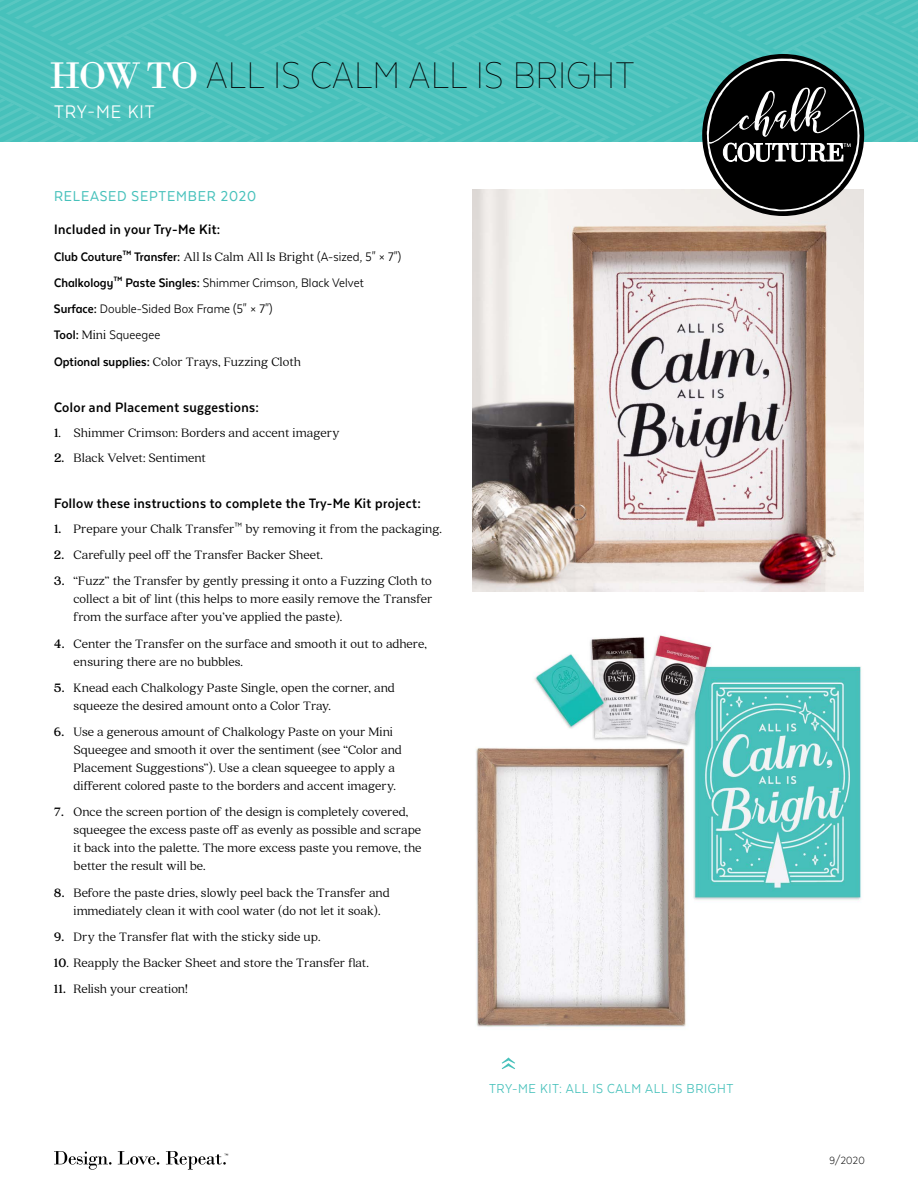
<style>
.page{position:relative;width:918px;height:1188px;background:#fff}
.page>*{position:absolute;margin:0;border:0;box-sizing:border-box;transform-origin:0 0}
.t1{font:100 42.75px "Texta Narrow";color:#000}
.t2{font:21px "Texta Narrow Alt";letter-spacing:.05em;color:#fff}
.t3{font:16.5px "Texta Narrow";letter-spacing:.05em;color:#47c1bb}
.t4{font:700 15.75px "Texta Narrow";letter-spacing:.025em;color:#000}
.t5{font:15px "Texta Narrow";letter-spacing:.04em;color:#47c1bb}
.t6{font:14.25px/26.2px "Texta Narrow Alt";letter-spacing:.005em;color:#000}
.t7{font:300 13.5px/18px "Quincy CF";letter-spacing:.005em;color:#000}
.t8{font:300 12px "Texta Narrow";color:#000}
.s1{font-family:"Bodoni";font-weight:400;font-size:39px;color:#fff}
.s2{font-weight:700}
.s3{font-weight:700;font-size:13.95px}
.s4{font-family:"Quincy CF";font-weight:300;font-size:13.5px}
.s5{font-family:"Quincy CF";font-weight:300}
.s6{font-family:"Texta Narrow Alt";font-weight:700;font-size:14.25px}
</style>
<div class="page">
<svg style="left:54px;top:1151px;width:58px;height:19px"></svg>
<svg style="left:118px;top:1151px;width:41px;height:14px"></svg>
<svg style="left:166px;top:1151px;width:62px;height:19px"></svg>
<img style="left:476px;top:635px;width:385px;height:392px">
<svg style="left:502px;top:1058px;width:13px;height:11px"></svg>
<img style="left:472px;top:211px;width:392px;height:381px">
<svg style="left:0;top:0;width:918px;height:211px"></svg>
<h1 class="t1" style="left:49px;top:52px;width:587px"><span class="s1">HOW TO</span> ALL IS CALM ALL IS BRIGHT</h1>
<h2 class="t2" style="left:54px;top:101px;width:102px">TRY-ME KIT</h2>
<p class="t3" style="left:54px;top:188px;width:204px">RELEASED SEPTEMBER 2020</p>
<p class="t4" style="left:54px;top:222px;width:168px">Included in your Try-Me Kit:</p>
<p class="t6" style="left:54px;top:243px;width:349px"><span class="s2">Club Couture</span><span class="s3">™</span> <span class="s2">Transfer:</span> <span class="s4">All Is Calm All Is Bright</span> (A-sized, 5" <span class="s5">×</span> 7")<br><span class="s2">Chalkology</span><span class="s3">™</span> <span class="s2">Paste Singles:</span> Shimmer Crimson, Black Velvet <span class="s2">Surface:</span> Double-Sided Box Frame (5" <span class="s5">×</span> 7")<br><span class="s2">Tool:</span> <span class="s4">Mini</span> Squeegee</p>
<p class="t7" style="left:54px;top:353px;width:249px"><span class="s6">Optional supplies:</span> Color Trays, Fuzzing Cloth</p>
<p class="t4" style="left:54px;top:399px;width:206px">Color and Placement suggestions:</p>
<p class="t7" style="left:54px;top:424px;width:287px"><span class="s2">1</span>. Shimmer Crimson: Borders and accent imagery</p>
<p class="t7" style="left:54px;top:449px;width:154px"><span class="s2">2.</span> Black Velvet: Sentiment</p>
<p class="t4" style="left:54px;top:495px;width:368px">Follow these instructions to complete the Try-Me Kit project:</p>
<p class="t7" style="left:54px;top:520px;width:389px"><span class="s2">1.</span> Prepare your Chalk Transfer<sup>™</sup> by removing it from the packaging.</p>
<p class="t7" style="left:54px;top:546px;width:271px"><span class="s2">2.</span> Carefully peel off the Transfer Backer Sheet.</p>
<p class="t7" style="left:74px;top:572px;width:360px;text-align:justify;text-indent:-20px"><span class="s2">3.</span> “Fuzz” the Transfer by gently pressing it onto a Fuzzing Cloth to collect a bit of lint (this helps to more easily remove the Transfer from the surface after you’ve applied the paste).</p>
<p class="t7" style="left:74px;top:635px;width:355px;text-indent:-20px"><span class="s2">4.</span> Center the Transfer on the surface and smooth it out to adhere, ensuring there are no bubbles.</p>
<p class="t7" style="left:74px;top:679px;width:323px;text-indent:-20px"><span class="s2">5.</span> Knead each Chalkology Paste Single, open the corner, and squeeze the desired amount onto a Color Tray.</p>
<p class="t7" style="left:74px;top:723px;width:330px;text-indent:-20px"><span class="s2">6.</span> Use a generous amount of Chalkology Paste on your Mini Squeegee and smooth it over the sentiment (see “Color and Placement Suggestions”). Use a clean squeegee to apply a different colored paste to the borders and accent imagery.</p>
<p class="t7" style="left:74px;top:803px;width:349px;text-indent:-20px"><span class="s2">7.</span> Once the screen portion of the design is completely covered, squeegee the excess paste off as evenly as possible and scrape it back into the palette. The more excess paste you remove, the better the result will be.</p>
<p class="t7" style="left:74px;top:884px;width:318px;text-indent:-20px"><span class="s2">8.</span> Before the paste dries, slowly peel back the Transfer and immediately clean it with cool water (do not let it soak).</p>
<p class="t7" style="left:54px;top:928px;width:268px"><span class="s2">9.</span> Dry the Transfer flat with the sticky side up.</p>
<p class="t7" style="left:54px;top:954px;width:316px"><span class="s2">10</span>. Reapply the Backer Sheet and store the Transfer flat.</p>
<p class="t7" style="left:54px;top:980px;width:135px"><span class="s2">11.</span> Relish your creation!</p>
<p class="t5" style="left:489px;top:1081px;width:246px">TRY-ME KIT: ALL IS CALM ALL IS BRIGHT</p>
<p class="t8" style="left:829px;top:1154px;width:37px">9/2020</p>
</div>
